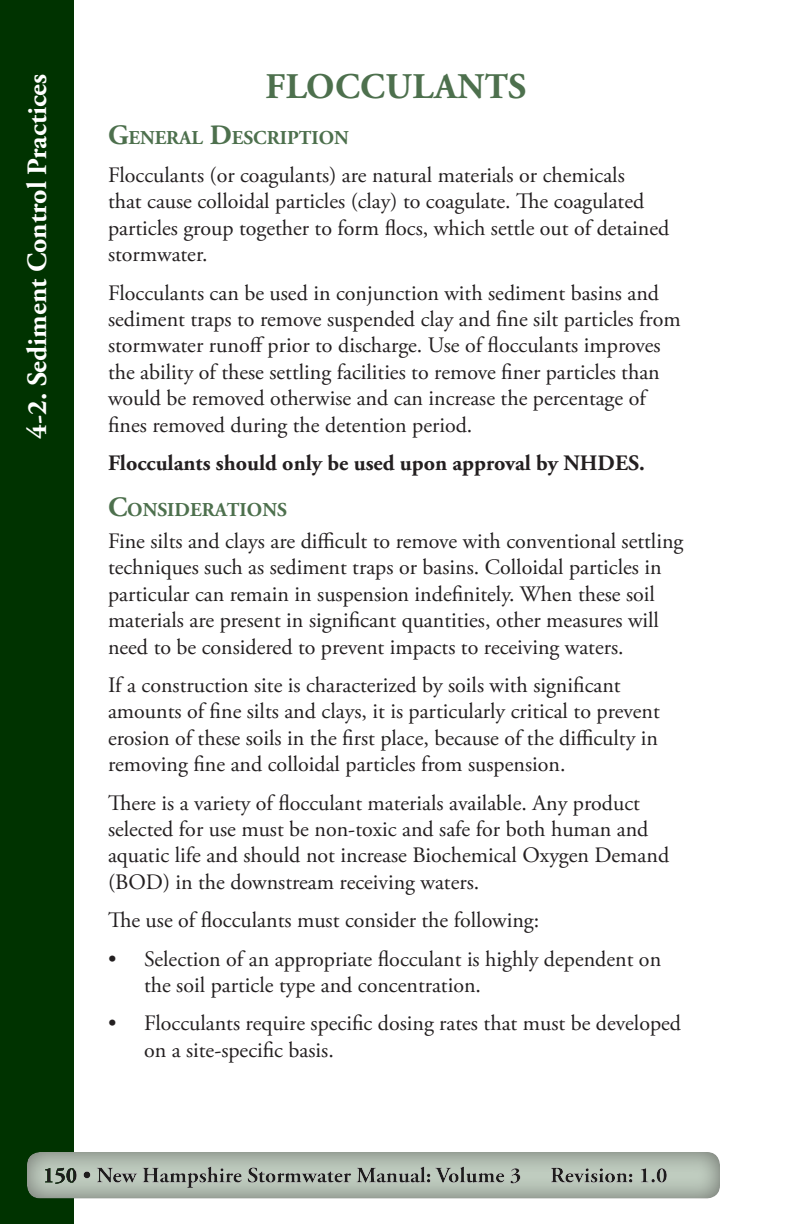
<style>
.page{position:relative;width:792px;height:1224px;background:#fff}
.page>*{position:absolute;margin:0;border:0;box-sizing:border-box;transform-origin:0 0}
.Heading_3{font:700 36px "Adobe Garamond Pro";color:#4d704d}
.t1{font:700 28px "Adobe Garamond Pro";color:#fff}
.Body_Text{font:22px/26.4px "Adobe Garamond Pro";color:#231f20}
.Body_Text-2{font:700 22px "Adobe Garamond Pro";color:#231f20}
.Body_Text-3{font:700 19.6px "Adobe Garamond Pro";color:#4d704d}
.Arbitrary_Heading{font:700 19.6px "Adobe Garamond Pro";color:#4d704d}
.s1{font-size:28px}
</style>
<div class="page">
<div style="left:1px;top:1px;width:72px;height:1222px;background:#030"></div>
<div style="left:0;top:0;width:74px;height:1224px;border:2px solid #030"></div>
<div style="left:26px;top:1148px;width:696px;height:52px;background:#231f20;opacity:.56"></div>
<p class="t1" style="left:21px;top:439px;width:366px;rotate:-90deg">4-2. Sediment Control Practices</p>
<p class="Heading_3" style="left:266px;top:66px;width:46px">Flocculants</p>
<p class="Body_Text-3" style="left:108px;top:126px;width:242px"><span class="s1">G</span>ENERAL <span class="s1">D</span>ESCRIPTION</p>
<p class="Body_Text" style="left:108px;top:163px;width:563px">Flocculants (or coagulants) are natural materials or chemicals<br>that cause colloidal particles (clay) to coagulate. The coagulated particles group together to form flocs, which settle out of detained stormwater.</p>
<p class="Body_Text" style="left:108px;top:280px;width:574px">Flocculants can be used in conjunction with sediment basins and sediment traps to remove suspended clay and fine silt particles from stormwater runoff prior to discharge. Use of flocculants improves the ability of these settling facilities to remove finer particles than would be removed otherwise and can increase the percentage of fines removed during the detention period.</p>
<p class="Body_Text-2" style="left:108px;top:450px;width:536px">Flocculants should only be used upon approval by NHDES.</p>
<p class="Arbitrary_Heading" style="left:108px;top:498px;width:180px"><span class="s1">C</span>ONSIDERATIONS</p>
<p class="Body_Text" style="left:108px;top:529px;width:577px">Fine silts and clays are difficult to remove with conventional settling techniques such as sediment traps or basins. Colloidal particles in particular can remain in suspension indefinitely. When these soil materials are present in significant quantities, other measures will need to be considered to prevent impacts to receiving waters.</p>
<p class="Body_Text" style="left:108px;top:673px;width:553px">If a construction site is characterized by soils with significant amounts of fine silts and clays, it is particularly critical to prevent erosion of these soils in the first place, because of the difficulty in removing fine and colloidal particles from suspension.</p>
<p class="Body_Text" style="left:108px;top:790px;width:563px">There is a variety of flocculant materials available. Any product selected for use must be non-toxic and safe for both human and aquatic life and should not increase Biochemical Oxygen Demand (BOD) in the downstream receiving waters.</p>
<p class="Body_Text" style="left:108px;top:908px;width:433px">The use of flocculants must consider the following:</p>
<p class="Body_Text" style="left:144px;top:946px;width:519px;text-indent:-36px">• Selection of an appropriate flocculant is highly dependent on the soil particle type and concentration.</p>
<p class="Body_Text" style="left:144px;top:1011px;width:539px;text-indent:-36px">• Flocculants require specific dosing rates that must be developed on a site-specific basis.</p>
</div>
